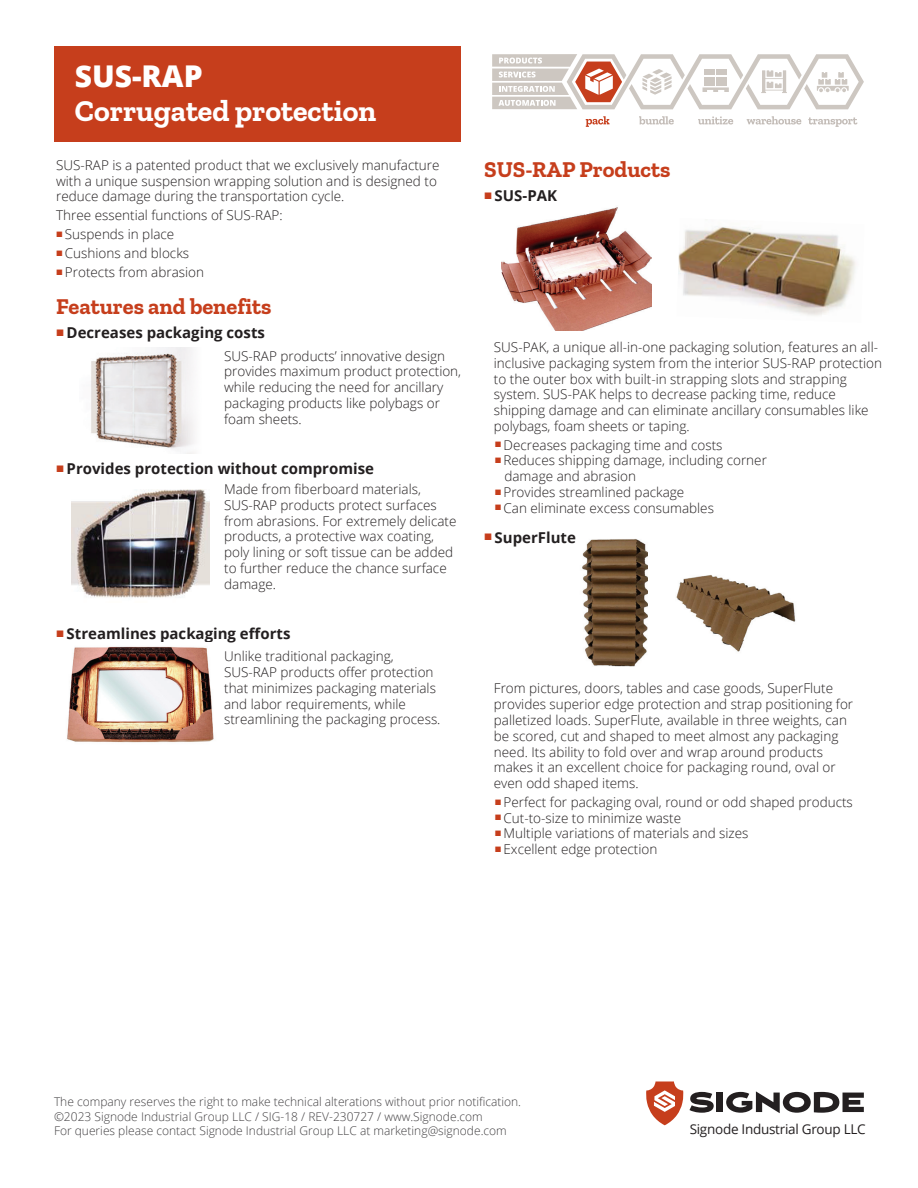
<style>
.page{position:relative;width:918px;height:1188px;background:#fff}
.page>*{position:absolute;margin:0;border:0;box-sizing:border-box;transform-origin:0 0}
.t1{font:700 30px "Zilla Slab";color:#fff}
.t2{font:800 30px "Open Sans";color:#fff}
.t3{font:700 22.5px "Zilla Slab";color:#c63e1c}
.t4{font:700 15px "Open Sans";color:#231f20}
.t5{font:300 13.5px/15.8px "Open Sans";color:#231f20}
.t6{font:13.5px "Open Sans";letter-spacing:-.02em;color:#231f20}
.t7{font:300 12px/14.4px "Open Sans";color:#424042}
</style>
<div class="page">
<img style="left:501px;top:207px;width:150px;height:123px">
<svg style="left:646px;top:1081px;width:68px;height:44px"></svg>
<div style="left:717px;top:1093px;width:6px;height:19px;background:#231f20"></div>
<svg style="left:726px;top:1091px;width:138px;height:22px"></svg>
<img style="left:91px;top:348px;width:104px;height:106px">
<img style="left:72px;top:490px;width:137px;height:108px">
<img style="left:676px;top:575px;width:120px;height:77px">
<img style="left:582px;top:539px;width:66px;height:128px">
<img style="left:67px;top:646px;width:147px;height:97px">
<img style="left:678px;top:226px;width:178px;height:90px">
<svg style="left:586px;top:116px;width:24px;height:11px"></svg>
<svg style="left:808px;top:117px;width:50px;height:10px"></svg>
<svg style="left:747px;top:116px;width:54px;height:9px"></svg>
<svg style="left:698px;top:117px;width:35px;height:8px"></svg>
<svg style="left:639px;top:116px;width:35px;height:9px"></svg>
<svg style="left:492px;top:54px;width:372px;height:55px"></svg>
<div style="left:54px;top:46px;width:407px;height:96px;background:#c63e1c"></div>
<h1 class="t2" style="left:75px;top:54px;width:129px">SUS-RAP</h1>
<h1 class="t1" style="left:75px;top:94px;width:303px">Corrugated protection</h1>
<p class="t5" style="left:56px;top:157px;width:385px">SUS-RAP is a patented product that we exclusively manufacture with a unique suspension wrapping solution and is designed to reduce damage during the transportation cycle.</p>
<p class="t5" style="left:65px;top:206px;width:219px;line-height:19px;text-indent:-9px">Three essential functions of SUS-RAP:<br>Suspends in place<br>Cushions and blocks<br>Protects from abrasion</p>
<h2 class="t3" style="left:56px;top:294px;width:217px">Features and benefits</h2>
<p class="t4" style="left:67px;top:322px;width:200px">Decreases packaging costs</p>
<p class="t5" style="left:224px;top:348px;width:239px">SUS-RAP products’ innovative design provides maximum product protection, while reducing the need for ancillary packaging products like polybags or foam sheets.</p>
<p class="t4" style="left:67px;top:458px;width:309px">Provides protection without compromise</p>
<p class="t5" style="left:224px;top:481px;width:234px">Made from fiberboard materials,<br>SUS-RAP products protect surfaces from abrasions. For extremely delicate products, a protective wax coating, poly lining or soft tissue can be added to further reduce the chance surface damage.</p>
<p class="t4" style="left:67px;top:623px;width:225px">Streamlines packaging efforts</p>
<p class="t5" style="left:224px;top:648px;width:218px">Unlike traditional packaging, SUS-RAP products offer protection that minimizes packaging materials and labor requirements, while streamlining the packaging process.</p>
<h2 class="t3" style="left:484px;top:157px;width:188px">SUS-RAP Products</h2>
<p class="t4" style="left:495px;top:185px;width:64px">SUS-PAK</p>
<p class="t5" style="left:494px;top:339px;width:390px">SUS-PAK, a unique all-in-one packaging solution, features an all&shy;inclusive packaging system from the interior SUS-RAP protection to the outer box with built-in strapping slots and strapping system. SUS-PAK helps to decrease packing time, reduce shipping damage and can eliminate ancillary consumables like polybags, foam sheets or taping.</p>
<p class="t5" style="left:504px;top:437px;width:265px">Decreases packaging time and costs<br>Reduces shipping damage, including corner damage and abrasion<br>Provides streamlined package<br>Can eliminate excess consumables</p>
<p class="t4" style="left:495px;top:527px;width:83px">SuperFlute</p>
<p class="t5" style="left:494px;top:680px;width:361px">From pictures, doors, tables and case goods, SuperFlute provides superior edge protection and strap positioning for palletized loads. SuperFlute, available in three weights, can be scored, cut and shaped to meet almost any packaging need. Its ability to fold over and wrap around products makes it an excellent choice for packaging round, oval or even odd shaped items.</p>
<p class="t5" style="left:504px;top:794px;width:351px">Perfect for packaging oval, round or odd shaped products Cut-to-size to minimize waste<br>Multiple variations of materials and sizes<br>Excellent edge protection</p>
<p class="t7" style="left:54px;top:1094px;width:469px">The company reserves the right to make technical alterations without prior notification. ©2023 Signode Industrial Group LLC / SIG-18 / REV-230727 / www.Signode.com<br>For queries please contact Signode Industrial Group LLC at marketing@signode.com</p>
<p class="t6" style="left:690px;top:1119px;width:178px">Signode Industrial Group LLC</p>
</div>
